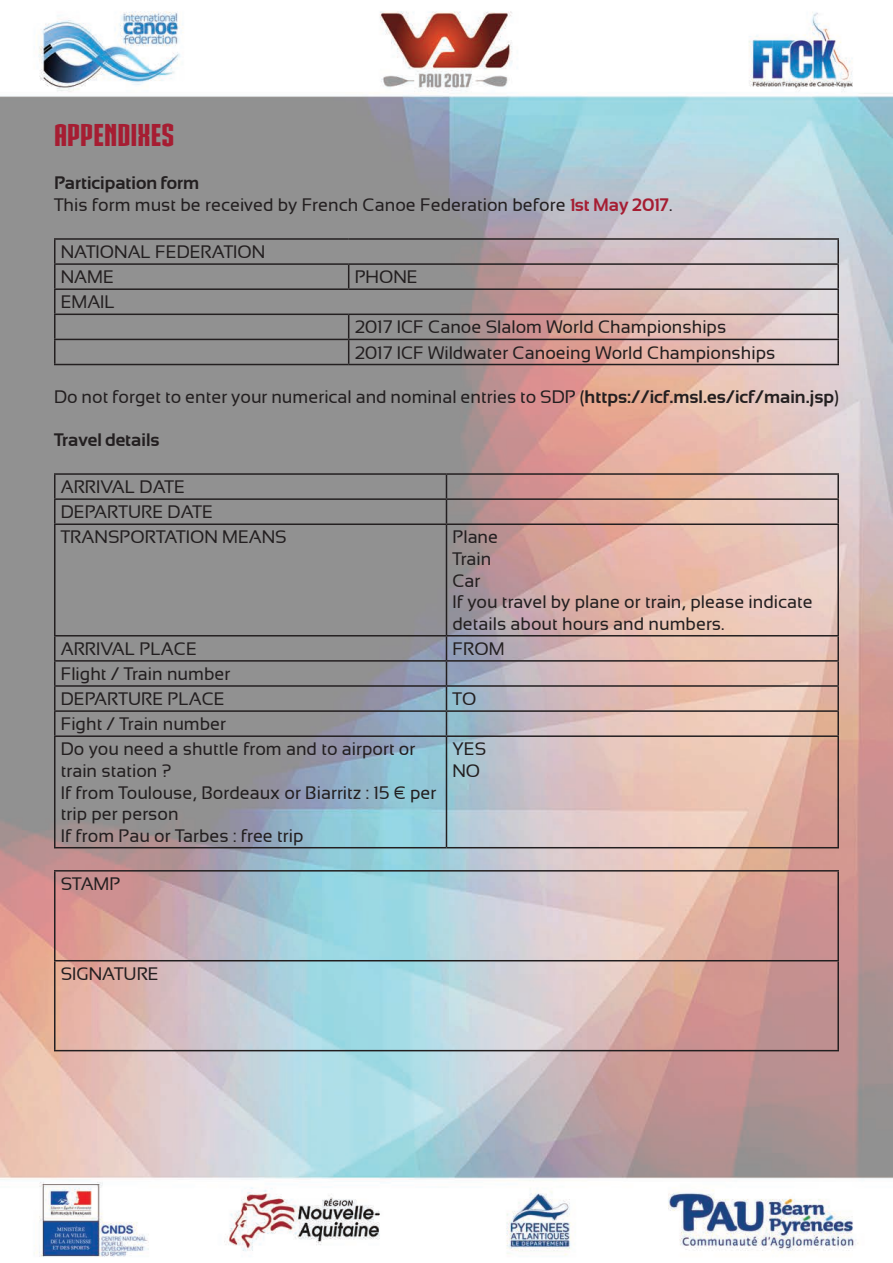
<style>
.page{position:relative;width:893px;height:1263px;background:#fff}
.page>*{position:absolute;margin:0;border:0;box-sizing:border-box;transform-origin:0 0}
.t1{font:30px "IRONMANOFWAR002 NCV";color:#a61d32}
.t2{font:18px/21.6px "Sansation";color:#231f20}
.t3{font:700 18px "Sansation";color:#231f20}
.s1{font-weight:700}
.s2{font-weight:700;color:#a61d32}
</style>
<div class="page">
<img style="left:0;top:11px;width:893px;height:1246px">
<hr style="left:54px;top:238px;width:295px;height:2px;background:#231f20">
<hr style="left:54px;top:240px;width:2px;height:23px;background:#231f20">
<hr style="left:349px;top:238px;width:490px;height:2px;background:#231f20">
<hr style="left:837px;top:240px;width:2px;height:23px;background:#231f20">
<hr style="left:54px;top:263px;width:295px;height:2px;background:#231f20">
<hr style="left:54px;top:265px;width:2px;height:23px;background:#231f20">
<hr style="left:349px;top:263px;width:490px;height:2px;background:#231f20">
<svg style="left:348px;top:265px;width:1px;height:23px"></svg>
<hr style="left:837px;top:265px;width:2px;height:23px;background:#231f20">
<hr style="left:54px;top:288px;width:295px;height:2px;background:#231f20">
<hr style="left:54px;top:290px;width:2px;height:24px;background:#231f20">
<hr style="left:349px;top:288px;width:490px;height:2px;background:#231f20">
<hr style="left:837px;top:290px;width:2px;height:24px;background:#231f20">
<hr style="left:54px;top:314px;width:295px;height:1px;background:#231f20">
<hr style="left:54px;top:315px;width:2px;height:24px;background:#231f20">
<hr style="left:349px;top:314px;width:490px;height:1px;background:#231f20">
<hr style="left:837px;top:315px;width:2px;height:24px;background:#231f20">
<hr style="left:54px;top:339px;width:295px;height:1px;background:#231f20">
<hr style="left:54px;top:340px;width:2px;height:24px;background:#231f20">
<hr style="left:349px;top:339px;width:490px;height:1px;background:#231f20">
<svg style="left:348px;top:315px;width:1px;height:49px"></svg>
<hr style="left:837px;top:340px;width:2px;height:24px;background:#231f20">
<hr style="left:54px;top:364px;width:295px;height:1px;background:#231f20">
<hr style="left:349px;top:364px;width:490px;height:1px;background:#231f20">
<hr style="left:54px;top:473px;width:392px;height:2px;background:#231f20">
<hr style="left:54px;top:475px;width:2px;height:23px;background:#231f20">
<hr style="left:446px;top:473px;width:393px;height:2px;background:#231f20">
<hr style="left:837px;top:475px;width:2px;height:23px;background:#231f20">
<hr style="left:54px;top:498px;width:392px;height:2px;background:#231f20">
<hr style="left:54px;top:500px;width:2px;height:23px;background:#231f20">
<hr style="left:446px;top:498px;width:393px;height:2px;background:#231f20">
<svg style="left:446px;top:475px;width:1px;height:48px"></svg>
<hr style="left:837px;top:500px;width:2px;height:23px;background:#231f20">
<hr style="left:54px;top:523px;width:392px;height:2px;background:#231f20">
<hr style="left:54px;top:525px;width:2px;height:110px;background:#231f20">
<hr style="left:446px;top:523px;width:393px;height:2px;background:#231f20">
<hr style="left:446px;top:525px;width:1px;height:110px;background:#231f20">
<hr style="left:837px;top:525px;width:2px;height:110px;background:#231f20">
<hr style="left:54px;top:635px;width:392px;height:1px;background:#231f20">
<hr style="left:54px;top:636px;width:2px;height:24px;background:#231f20">
<hr style="left:446px;top:635px;width:393px;height:1px;background:#231f20">
<hr style="left:837px;top:636px;width:2px;height:24px;background:#231f20">
<hr style="left:54px;top:660px;width:392px;height:2px;background:#231f20">
<hr style="left:54px;top:662px;width:2px;height:23px;background:#231f20">
<hr style="left:446px;top:660px;width:393px;height:2px;background:#231f20">
<hr style="left:837px;top:662px;width:2px;height:23px;background:#231f20">
<hr style="left:54px;top:685px;width:392px;height:2px;background:#231f20">
<hr style="left:54px;top:687px;width:2px;height:23px;background:#231f20">
<hr style="left:446px;top:685px;width:393px;height:2px;background:#231f20">
<hr style="left:837px;top:687px;width:2px;height:23px;background:#231f20">
<hr style="left:54px;top:710px;width:392px;height:2px;background:#231f20">
<hr style="left:54px;top:712px;width:2px;height:23px;background:#231f20">
<hr style="left:446px;top:710px;width:393px;height:2px;background:#231f20">
<svg style="left:446px;top:636px;width:1px;height:99px"></svg>
<hr style="left:837px;top:712px;width:2px;height:23px;background:#231f20">
<hr style="left:54px;top:735px;width:392px;height:2px;background:#231f20">
<hr style="left:54px;top:737px;width:2px;height:110px;background:#231f20">
<hr style="left:446px;top:735px;width:393px;height:2px;background:#231f20">
<hr style="left:446px;top:737px;width:1px;height:110px;background:#231f20">
<hr style="left:837px;top:737px;width:2px;height:110px;background:#231f20">
<hr style="left:54px;top:847px;width:392px;height:1px;background:#231f20">
<hr style="left:446px;top:847px;width:393px;height:1px;background:#231f20">
<hr style="left:54px;top:870px;width:785px;height:1px;background:#231f20">
<hr style="left:54px;top:871px;width:2px;height:89px;background:#231f20">
<hr style="left:837px;top:871px;width:2px;height:89px;background:#231f20">
<hr style="left:54px;top:960px;width:785px;height:1px;background:#231f20">
<hr style="left:54px;top:961px;width:2px;height:89px;background:#231f20">
<hr style="left:837px;top:961px;width:2px;height:89px;background:#231f20">
<hr style="left:54px;top:1050px;width:785px;height:1px;background:#231f20">
<h1 class="t1" style="left:54px;top:114px;width:122px">APPENDIXES</h1>
<p class="t2" style="left:54px;top:172px;width:620px"><span class="s1">Participation form<br></span>This form must be received by French Canoe Federation before <span class="s2">1st May 2017</span>.</p>
<p class="t2" style="left:61px;top:239px;width:206px;line-height:25px">NATIONAL FEDERATION<br>NAME</p>
<p class="t2" style="left:355px;top:266px;width:64px">PHONE</p>
<p class="t2" style="left:61px;top:291px;width:56px">EMAIL</p>
<p class="t2" style="left:355px;top:315px;width:422px;line-height:25px">2017 ICF Canoe Slalom World Championships<br>2017 ICF Wildwater Canoeing World Championships</p>
<p class="t2" style="left:54px;top:385px;width:786px">Do not forget to enter your numerical and nominal entries to SDP (<span class="s1">https://icf.msl.es/icf/main.jsp</span>)</p>
<p class="t3" style="left:54px;top:429px;width:107px">Travel details</p>
<p class="t2" style="left:61px;top:474px;width:227px;line-height:25px">ARRIVAL DATE<br>DEPARTURE DATE<br>TRANSPORTATION MEANS</p>
<p class="t2" style="left:452px;top:526px;width:362px">Plane<br>Train<br>Car<br>If you travel by plane or train, please indicate details about hours and numbers.</p>
<p class="t2" style="left:61px;top:638px;width:138px">ARRIVAL PLACE</p>
<p class="t2" style="left:452px;top:638px;width:54px">FROM</p>
<p class="t2" style="left:61px;top:661px;width:171px;line-height:25px">Flight / Train number<br>DEPARTURE PLACE</p>
<p class="t2" style="left:452px;top:688px;width:25px">TO</p>
<p class="t2" style="left:61px;top:711px;width:356px;line-height:25px">Fight / Train number<br>Do you need a shuttle from and to airport or</p>
<p class="t2" style="left:61px;top:760px;width:377px">train station ?<br>If from Toulouse, Bordeaux or Biarritz : 15 € per trip per person<br>If from Pau or Tarbes : free trip</p>
<p class="t2" style="left:61px;top:873px;width:61px">STAMP</p>
<p class="t2" style="left:452px;top:738px;width:35px">YES<br>NO</p>
<p class="t2" style="left:61px;top:963px;width:99px">SIGNATURE</p>
</div>
